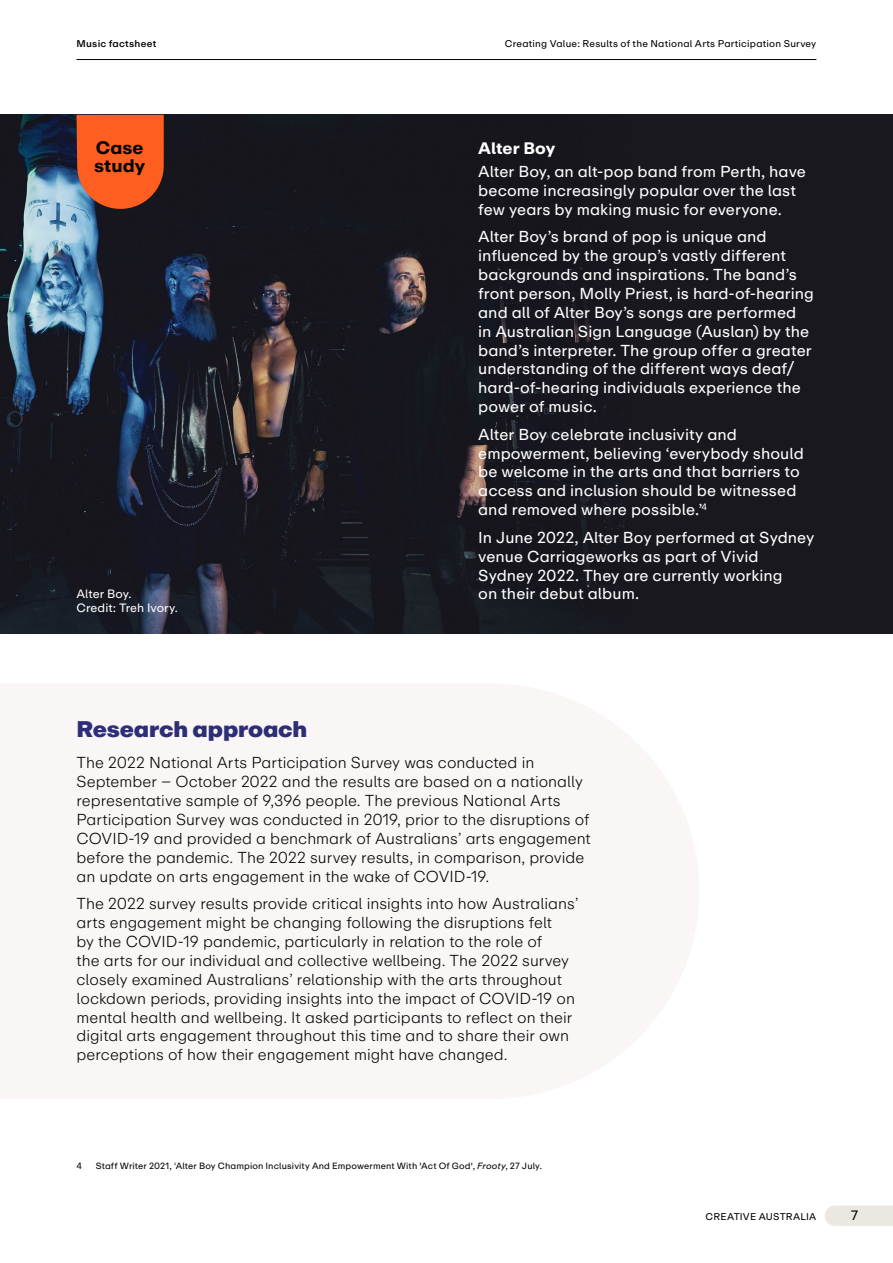
<style>
.page{position:relative;width:893px;height:1263px;background:#fff}
.page>*{position:absolute;margin:0;border:0;box-sizing:border-box;transform-origin:0 0}
.Heading_2{font:900 22.5px "ABC Repro";letter-spacing:-.01em;color:#2d2d78}
.Case_Study_Tab_1{font:700 18px/18px "ABC Repro";letter-spacing:.005em;color:#000}
.H4_White{font:700 16.5px "ABC Repro";letter-spacing:-.005em;color:#fff}
.Body_Text{font:300 15.75px/18.9px "ABC Repro";color:#000}
.Body_Text___White{font:15.75px/18.9px "ABC Repro";letter-spacing:.005em;color:#fff}
.t1{font:13.5px "ABC Repro";color:#000}
.t2{font:12px "ABC Repro";letter-spacing:.005em;color:#fff}
.t3{font:9.75px "ABC Repro";letter-spacing:.02em;color:#000}
.t4{font:500 9.75px "ABC Repro";letter-spacing:.025em;color:#000}
.Body_Footer{font:9px "ABC Repro";letter-spacing:.015em;color:#000}
.s1{font-style:italic}
</style>
<div class="page">
<img style="left:0;top:115px;width:893px;height:519px">
<svg style="left:77px;top:115px;width:87px;height:94px;background:#e95b27"></svg>
<svg style="left:825px;top:1205px;width:68px;height:21px"></svg>
<hr style="left:77px;top:59px;width:739px;height:1px;background:#000">
<p class="t4" style="left:77px;top:37px;width:81px">Music factsheet</p>
<p class="t3" style="left:505px;top:37px;width:313px">Creating Value: Results of the National Arts Participation Survey</p>
<h1 class="Case_Study_Tab_1" style="left:94px;top:139px;width:52px">Case study</h1>
<p class="H4_White" style="left:478px;top:137px;width:79px">Alter Boy</p>
<p class="Body_Text___White" style="left:478px;top:162px;width:329px">Alter Boy, an alt-pop band from Perth, have become increasingly popular over the last few years by making music for everyone.</p>
<p class="Body_Text___White" style="left:478px;top:227px;width:337px">Alter Boy’s brand of pop is unique and influenced by the group’s vastly different backgrounds and inspirations. The band’s front person, Molly Priest, is hard-of-hearing and all of Alter Boy’s songs are performed<br>in Australian Sign Language (Auslan) by the band’s interpreter. The group offer a greater understanding of the different ways deaf/ hard-of-hearing individuals experience the power of music.</p>
<p class="Body_Text___White" style="left:478px;top:425px;width:327px">Alter Boy celebrate inclusivity and empowerment, believing ‘everybody should be welcome in the arts and that barriers to access and inclusion should be witnessed and removed where possible.’<sup>4</sup></p>
<p class="Body_Text___White" style="left:478px;top:528px;width:338px">In June 2022, Alter Boy performed at Sydney venue Carriageworks as part of Vivid<br>Sydney 2022. They are currently working</p>
<p class="t2" style="left:77px;top:586px;width:56px">Alter Boy.</p>
<p class="Body_Text___White" style="left:478px;top:584px;width:162px">on their debut album.</p>
<p class="t2" style="left:77px;top:600px;width:103px">Credit: Treh Ivory.</p>
<h2 class="Heading_2" style="left:77px;top:713px;width:232px">Research approach</h2>
<p class="Body_Text" style="left:77px;top:753px;width:516px">The 2022 National Arts Participation Survey was conducted in September – October 2022 and the results are based on a nationally representative sample of 9,396 people. The previous National Arts Participation Survey was conducted in 2019, prior to the disruptions of COVID-19 and provided a benchmark of Australians’ arts engagement before the pandemic. The 2022 survey results, in comparison, provide an update on arts engagement in the wake of COVID-19.</p>
<p class="Body_Text" style="left:77px;top:894px;width:503px">The 2022 survey results provide critical insights into how Australians’ arts engagement might be changing following the disruptions felt<br>by the COVID-19 pandemic, particularly in relation to the role of<br>the arts for our individual and collective wellbeing. The 2022 survey closely examined Australians’ relationship with the arts throughout lockdown periods, providing insights into the impact of COVID-19 on mental health and wellbeing. It asked participants to reflect on their digital arts engagement throughout this time and to share their own perceptions of how their engagement might have changed.</p>
<p class="Body_Footer" style="left:77px;top:1160px;width:7px">4</p>
<p class="Body_Footer" style="left:96px;top:1160px;width:448px">Staff Writer 2021, ‘Alter Boy Champion Inclusivity And Empowerment With 'Act Of God', <span class="s1">Frooty</span>, 27 July.</p>
<p class="t3" style="left:706px;top:1210px;width:112px">CREATIVE AUSTRALIA</p>
<p class="t1" style="left:851px;top:1207px;width:9px">7</p>
</div>
